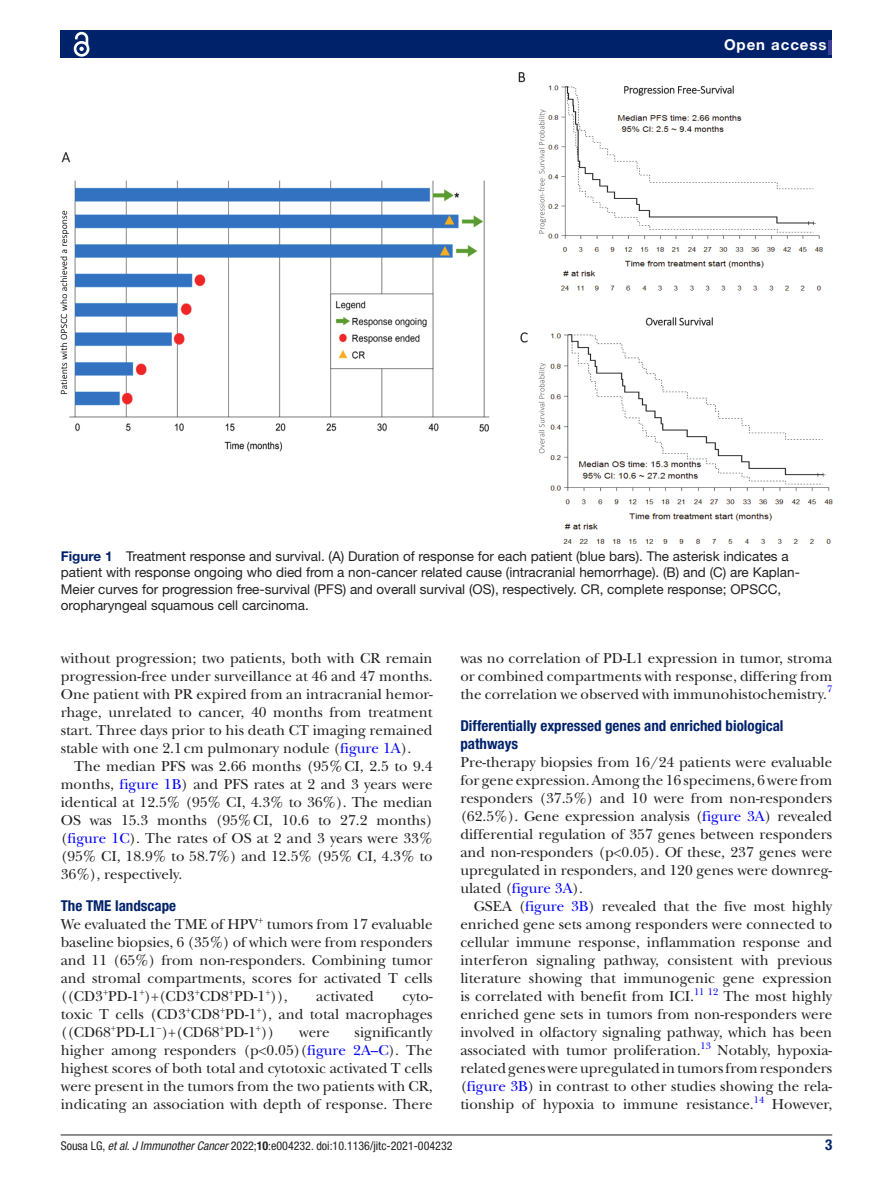
<style>
.page{position:relative;width:893px;height:1191px;background:#fff}
.page>*{position:absolute;margin:0;border:0;box-sizing:border-box;transform-origin:0 0}
.t1{font:15px/18px "New Baskerville";color:#231f20;text-align:justify}
.t2{font:700 condensed 15px/18px "Helvetica Neue LT Std";color:#00226b}
.t3{font:700 15px "Helvetica Neue LT Std";letter-spacing:.065em;color:#fff}
.t4{font:13.5px/16.2px "Helvetica Neue LT Std";color:#231f20}
.t5{font:condensed 12px "Helvetica Neue LT Std";color:#231f20}
.t6{font:9.9px "New Baskerville";color:#231f20}
.t7{font:9.9px "New Baskerville";color:#00f}
.s1{font-weight:700;color:#00226b}
.s2{color:#00f}
.s3{font-style:italic}
.s4{font-weight:700}
</style>
<div class="page">
<hr style="left:61px;top:1134px;width:771px;height:1px;background:#231f20">
<div style="left:61px;top:31px;width:771px;height:27px;background:#00226b"></div>
<hr style="left:828px;top:40px;width:4px;height:15px;background:#414099">
<svg style="left:73px;top:31px;width:17px;height:26px"></svg>
<img style="left:61px;top:73px;width:771px;height:470px">
<p class="t3" style="left:724px;top:35px;width:104px">Open access</p>
<p class="t4" style="left:61px;top:548px;width:741px"><span class="s1">Figure 1</span> Treatment response and survival. (A) Duration of response for each patient (blue bars). The asterisk indicates a patient with response ongoing who died from a non-cancer related cause (intracranial hemorrhage). (B) and (C) are Kaplan-Meier curves for progression free-survival (PFS) and overall survival (OS), respectively. CR, complete response; OPSCC, oropharyngeal squamous cell carcinoma.</p>
<p class="t1" style="left:61px;top:649px;width:373px">without progression; two patients, both with CR remain progression-free under surveillance at 46 and 47 months.<br>One patient with PR expired from an intracranial hemor&shy;rhage, unrelated to cancer, 40 months from treatment start. Three days prior to his death CT imaging remained stable with one 2.1cm pulmonary nodule (<span class="s2">figure 1A</span>).</p>
<p class="t1" style="left:61px;top:757px;width:373px;text-indent:14px">The median PFS was 2.66 months (95%CI, 2.5 to 9.4 months, <span class="s2">figure 1B</span>) and PFS rates at 2 and 3 years were identical at 12.5% (95% CI, 4.3% to 36%). The median OS was 15.3 months (95%CI, 10.6 to 27.2 months) (<span class="s2">figure 1C</span>). The rates of OS at 2 and 3 years were 33% (95% CI, 18.9% to 58.7%) and 12.5% (95% CI, 4.3% to 36%), respectively.</p>
<p class="t2" style="left:61px;top:896px;width:117px">The TME landscape</p>
<p class="t1" style="left:61px;top:915px;width:373px">We evaluated the TME of HPV<sup>+</sup> tumors from 17 evaluable baseline biopsies, 6 (35%) of which were from responders and 11 (65%) from non-responders. Combining tumor and stromal compartments, scores for activated T cells ((CD3 PD-1 )+(CD3 CD8 PD-1 )),</p>
<p class="t6" style="left:103px;top:985px;width:7px">+</p>
<p class="t6" style="left:139px;top:985px;width:7px">+</p>
<p class="t6" style="left:195px;top:985px;width:7px">+</p>
<p class="t6" style="left:229px;top:985px;width:7px">+</p>
<p class="t6" style="left:265px;top:985px;width:7px">+</p>
<p class="t1" style="left:316px;top:987px;width:59px">activated</p>
<p class="t1" style="left:61px;top:987px;width:373px;text-align:right">cyto-<br>toxic T cells (CD3 CD8 PD-1 ), and total macrophages</p>
<p class="t6" style="left:186px;top:1003px;width:7px">+</p>
<p class="t6" style="left:220px;top:1003px;width:7px">+</p>
<p class="t6" style="left:256px;top:1003px;width:7px">+</p>
<p class="t1" style="left:61px;top:1023px;width:215px">((CD68 PD-L1 )+(CD68 PD-1 ))</p>
<p class="t6" style="left:111px;top:1021px;width:7px">+</p>
<p class="t6" style="left:220px;top:1021px;width:7px">+</p>
<p class="t6" style="left:256px;top:1021px;width:7px">+</p>
<p class="t1" style="left:61px;top:1023px;width:373px;text-indent:294px">significantly higher among responders (p&lt;0.05)(<span class="s2">figure 2A–C</span>). The highest scores of both total and cytotoxic activated T cells were present in the tumors from the two patients with CR, indicating an association with depth of response. There</p>
<p class="t1" style="left:299px;top:1023px;width:32px">were</p>
<p class="t1" style="left:460px;top:649px;width:373px">was no correlation of PD-L1 expression in tumor, stroma or combined compartments with response, differing from the correlation we observed with immunohistochemistry.</p>
<p class="t7" style="left:827px;top:683px;width:7px">7</p>
<p class="t2" style="left:460px;top:716px;width:325px">Differentially expressed genes and enriched biological pathways</p>
<p class="t1" style="left:460px;top:753px;width:373px">Pre-therapy biopsies from 16/24 patients were evaluable for gene expression. Among the 16 specimens, 6 were from responders (37.5%) and 10 were from non-responders (62.5%). Gene expression analysis (<span class="s2">figure 3A</span>) revealed differential regulation of 357 genes between responders and non-responders (p&lt;0.05). Of these, 237 genes were upregulated in responders, and 120 genes were downreg&shy;ulated (<span class="s2">figure 3A</span>).</p>
<p class="t1" style="left:460px;top:897px;width:373px;text-indent:14px">GSEA (<span class="s2">figure 3B</span>) revealed that the five most highly enriched gene sets among responders were connected to cellular immune response, inflammation response and interferon signaling pathway, consistent with previous literature showing that immunogenic gene expression is correlated with benefit from ICI.</p>
<p class="t7" style="left:694px;top:985px;width:26px">11 12</p>
<p class="t1" style="left:460px;top:987px;width:373px;text-indent:263px">The most highly enriched gene sets in tumors from non-responders were involved in olfactory signaling pathway, which has been associated with tumor proliferation.</p>
<p class="t7" style="left:701px;top:1039px;width:12px">13</p>
<p class="t1" style="left:460px;top:1041px;width:373px;text-indent:257px">Notably, hypoxia&shy;related genes were upregulated in tumors from responders (<span class="s2">figure 3B</span>) in contrast to other studies showing the rela&shy;tionship of hypoxia to immune resistance.</p>
<p class="t7" style="left:754px;top:1093px;width:12px">14</p>
<p class="t1" style="left:772px;top:1095px;width:62px">However,</p>
<p class="t5" style="left:61px;top:1138px;width:393px">Sousa LG, <span class="s3">et al</span>. <span class="s3">J Immunother Cancer</span> 2022;<span class="s4">10</span>:e004232. doi:10.1136/jitc-2021-004232</p>
<p class="t2" style="left:825px;top:1135px;width:9px">3</p>
</div>
